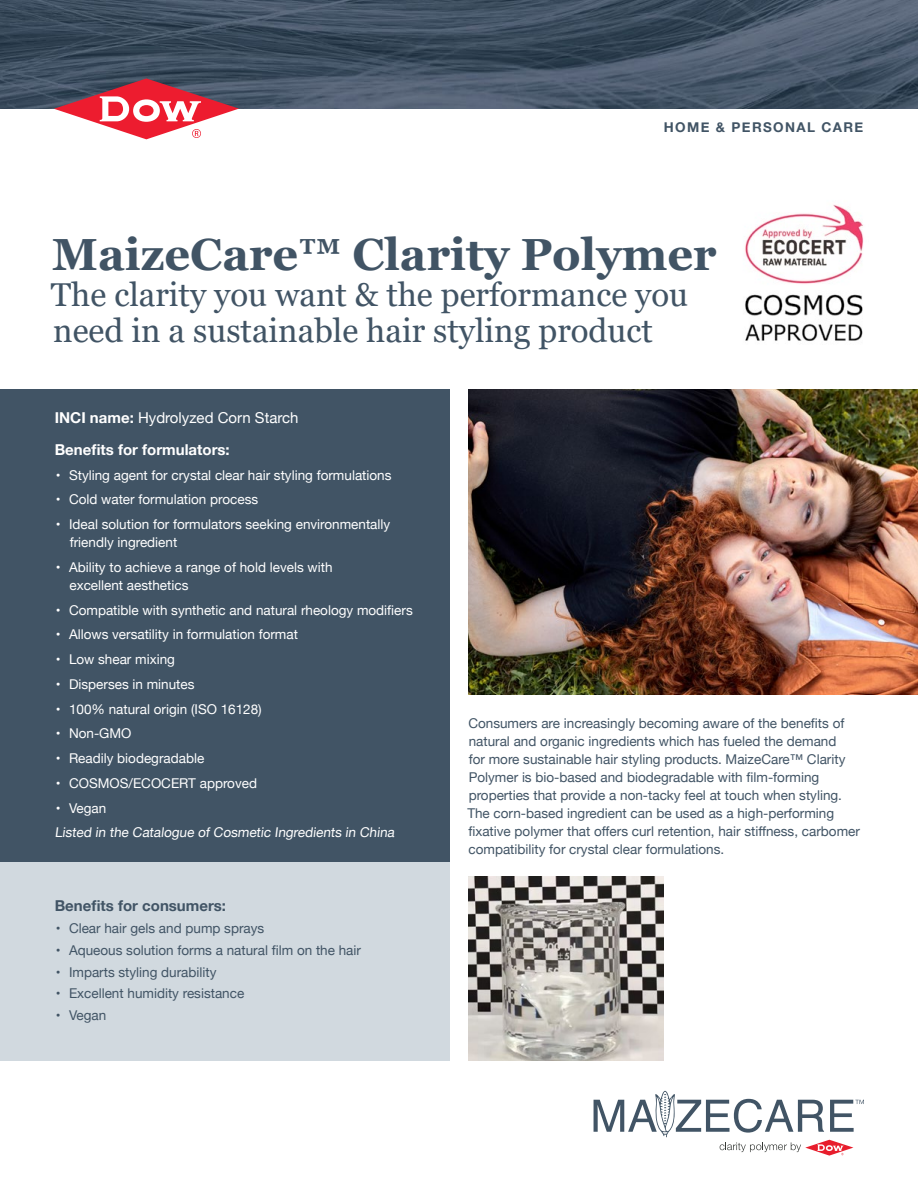
<style>
.page{position:relative;width:918px;height:1188px;background:#fff}
.page>*{position:absolute;margin:0;border:0;box-sizing:border-box;transform-origin:0 0}
.t1{font:700 45px "Georgia";color:#415465}
.t2{font:33px/36px "Georgia";color:#415465}
.t3{font:700 15px/31.5px "Helvetica Neue";color:#fff}
.t4{font:700 15px "Helvetica Neue";color:#415465}
.t5{font:13.5px/18px "Helvetica Neue";color:#415465}
.t6{font:13.5px/18px "Helvetica Neue";color:#fff}
.t7{font:700 13.5px "Helvetica Neue";letter-spacing:.1em;color:#415465}
.s1{font-weight:400}
</style>
<div class="page">
<img style="left:745px;top:204px;width:119px;height:137px">
<img style="left:0;top:0;width:918px;height:109px">
<svg style="left:54px;top:78px;width:185px;height:61px"></svg>
<img style="left:468px;top:390px;width:450px;height:305px">
<div style="left:0;top:829px;width:450px;height:232px;background:#d1d9df"></div>
<div style="left:0;top:390px;width:450px;height:472px;background:#415465"></div>
<svg style="left:594px;top:1091px;width:270px;height:65px"></svg>
<img style="left:468px;top:877px;width:195px;height:184px">
<p class="t7" style="left:664px;top:117px;width:201px">HOME &amp; PERSONAL CARE</p>
<h1 class="t1" style="left:52px;top:226px;width:666px">MaizeCare™ Clarity Polymer</h1>
<h2 class="t2" style="left:51px;top:277px;width:639px">The clarity you want &amp; the performance you need in a sustainable hair styling product</h2>
<p class="t3" style="left:55px;top:403px;width:245px">INCI name: <span class="s1">Hydrolyzed Corn Starch<br></span>Benefits for formulators:</p>
<p class="t6" style="left:56px;top:467px;width:337px">• Styling agent for crystal clear hair styling formulations</p>
<p class="t6" style="left:56px;top:491px;width:204px">• Cold water formulation process</p>
<p class="t6" style="left:70px;top:516px;width:322px;text-indent:-14px">• Ideal solution for formulators seeking environmentally friendly ingredient</p>
<p class="t6" style="left:69px;top:559px;width:265px;text-indent:-14px">• Ability to achieve a range of hold levels with excellent aesthetics</p>
<p class="t6" style="left:56px;top:602px;width:359px">• Compatible with synthetic and natural rheology modifiers</p>
<p class="t6" style="left:56px;top:626px;width:244px">• Allows versatility in formulation format</p>
<p class="t6" style="left:56px;top:651px;width:121px">• Low shear mixing</p>
<p class="t6" style="left:56px;top:676px;width:140px">• Disperses in minutes</p>
<p class="t6" style="left:56px;top:701px;width:208px">• 100% natural origin (ISO 16128)</p>
<p class="t6" style="left:56px;top:725px;width:77px">• Non-GMO</p>
<p class="t6" style="left:56px;top:750px;width:150px">• Readily biodegradable</p>
<p class="t6" style="left:56px;top:775px;width:203px">• COSMOS/ECOCERT approved</p>
<p class="t6" style="left:55px;top:796px;width:344px;line-height:24.8px">• Vegan<br>Listed in the Catalogue of Cosmetic Ingredients in China</p>
<p class="t4" style="left:55px;top:894px;width:173px">Benefits for consumers:</p>
<p class="t5" style="left:56px;top:920px;width:210px">• Clear hair gels and pump sprays</p>
<p class="t5" style="left:56px;top:942px;width:307px">• Aqueous solution forms a natural film on the hair</p>
<p class="t5" style="left:56px;top:964px;width:162px">• Imparts styling durability</p>
<p class="t5" style="left:56px;top:985px;width:190px">• Excellent humidity resistance</p>
<p class="t5" style="left:56px;top:1007px;width:52px">• Vegan</p>
<p class="t5" style="left:467px;top:715px;width:394px">Consumers are increasingly becoming aware of the benefits of natural and organic ingredients which has fueled the demand<br>for more sustainable hair styling products. MaizeCare™ Clarity Polymer is bio-based and biodegradable with film-forming properties that provide a non-tacky feel at touch when styling.<br>The corn-based ingredient can be used as a high-performing fixative polymer that offers curl retention, hair stiffness, carbomer compatibility for crystal clear formulations.</p>
</div>
